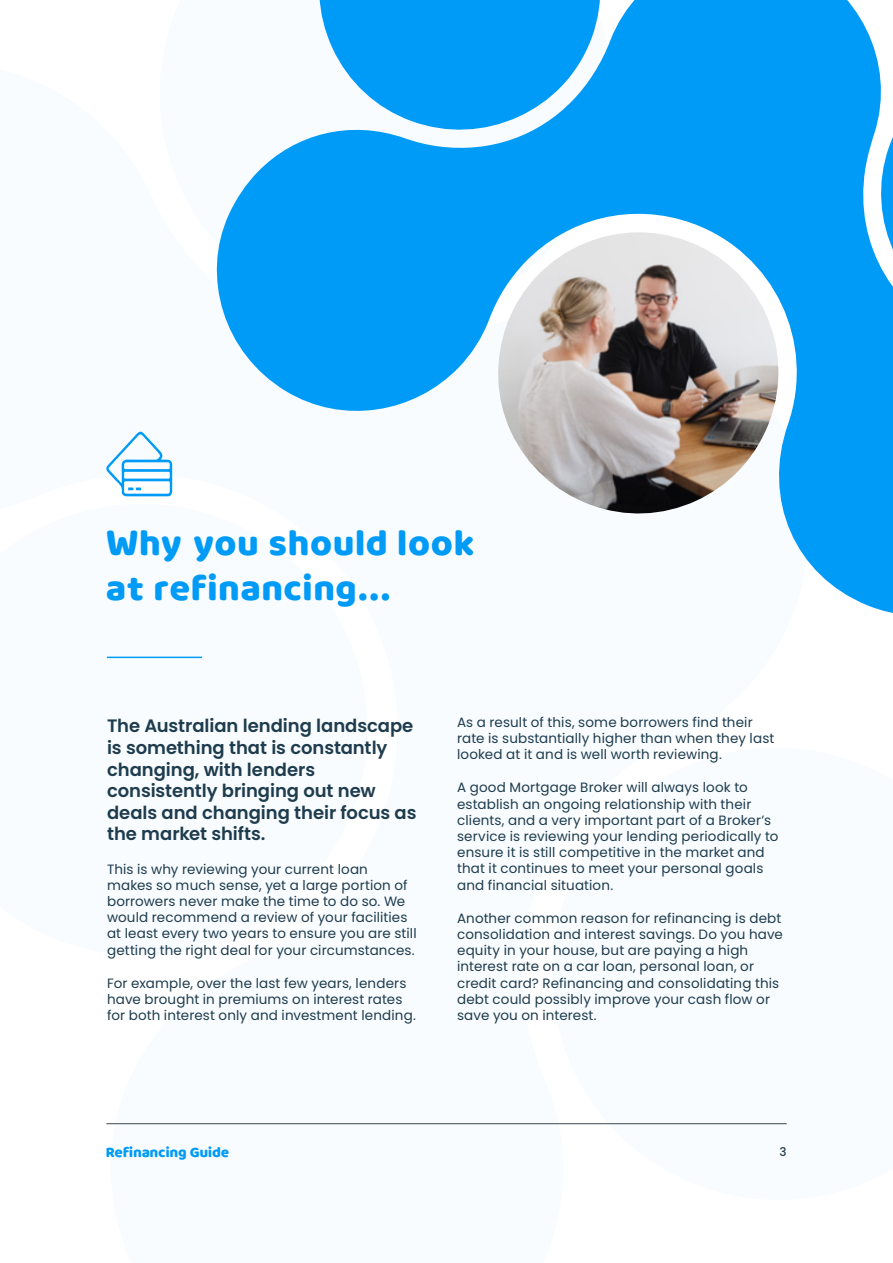
<style>
.page{position:relative;width:893px;height:1263px;background:#fff}
.page>*{position:absolute;margin:0;border:0;box-sizing:border-box;transform-origin:0 0}
.t1{font:37.5px/45px "Quentin Pro";letter-spacing:.07em;color:#009af7}
.t2{font:600 18px/21.6px "Poppins";letter-spacing:-.005em;color:#1e3c4e}
.t3{font:15px "Quentin Pro";letter-spacing:.05em;color:#009af7}
.t4{font:13.5px/16.2px "Poppins";letter-spacing:.01em;color:#1e3c4e}
.t5{font:500 12px "Poppins";color:#1e3c4e}
</style>
<div class="page">
<svg style="left:216px;top:0;width:677px;height:613px;fill:#009af7"></svg>
<svg style="left:863px;top:42px;width:30px;height:297px"></svg>
<svg style="left:315px;top:0;width:303px;height:134px"></svg>
<img style="left:494px;top:232px;width:289px;height:286px">
<svg style="left:106px;top:431px;width:66px;height:65px"></svg>
<hr style="left:107px;top:657px;width:95px;height:1px;background:#009af7">
<hr style="left:106px;top:1123px;width:681px;height:1px;background:#3e484f">
<h1 class="t1" style="left:106px;top:522px;width:369px">Why you should look at refinancing...</h1>
<h2 class="t2" style="left:107px;top:715px;width:311px">The Australian lending landscape is something that is constantly changing, with lenders consistently bringing out new deals and changing their focus as the market shifts.</h2>
<p class="t4" style="left:107px;top:861px;width:311px">This is why reviewing your current loan makes so much sense, yet a large portion of borrowers never make the time to do so. We would recommend a review of your facilities at least every two years to ensure you are still getting the right deal for your circumstances.</p>
<p class="t4" style="left:107px;top:975px;width:310px">For example, over the last few years, lenders have brought in premiums on interest rates for both interest only and investment lending.</p>
<p class="t4" style="left:457px;top:714px;width:319px">As a result of this, some borrowers find their rate is substantially higher than when they last looked at it and is well worth reviewing.</p>
<p class="t4" style="left:457px;top:780px;width:323px">A good Mortgage Broker will always look to establish an ongoing relationship with their clients, and a very important part of a Broker’s service is reviewing your lending periodically to ensure it is still competitive in the market and that it continues to meet your personal goals and financial situation.</p>
<p class="t4" style="left:457px;top:910px;width:327px">Another common reason for refinancing is debt consolidation and interest savings. Do you have equity in your house, but are paying a high interest rate on a car loan, personal loan, or credit card? Refinancing and consolidating this debt could possibly improve your cash flow or save you on interest.</p>
<p class="t3" style="left:106px;top:1146px;width:124px">Refinancing Guide</p>
<p class="t5" style="left:780px;top:1144px;width:9px">3</p>
</div>
